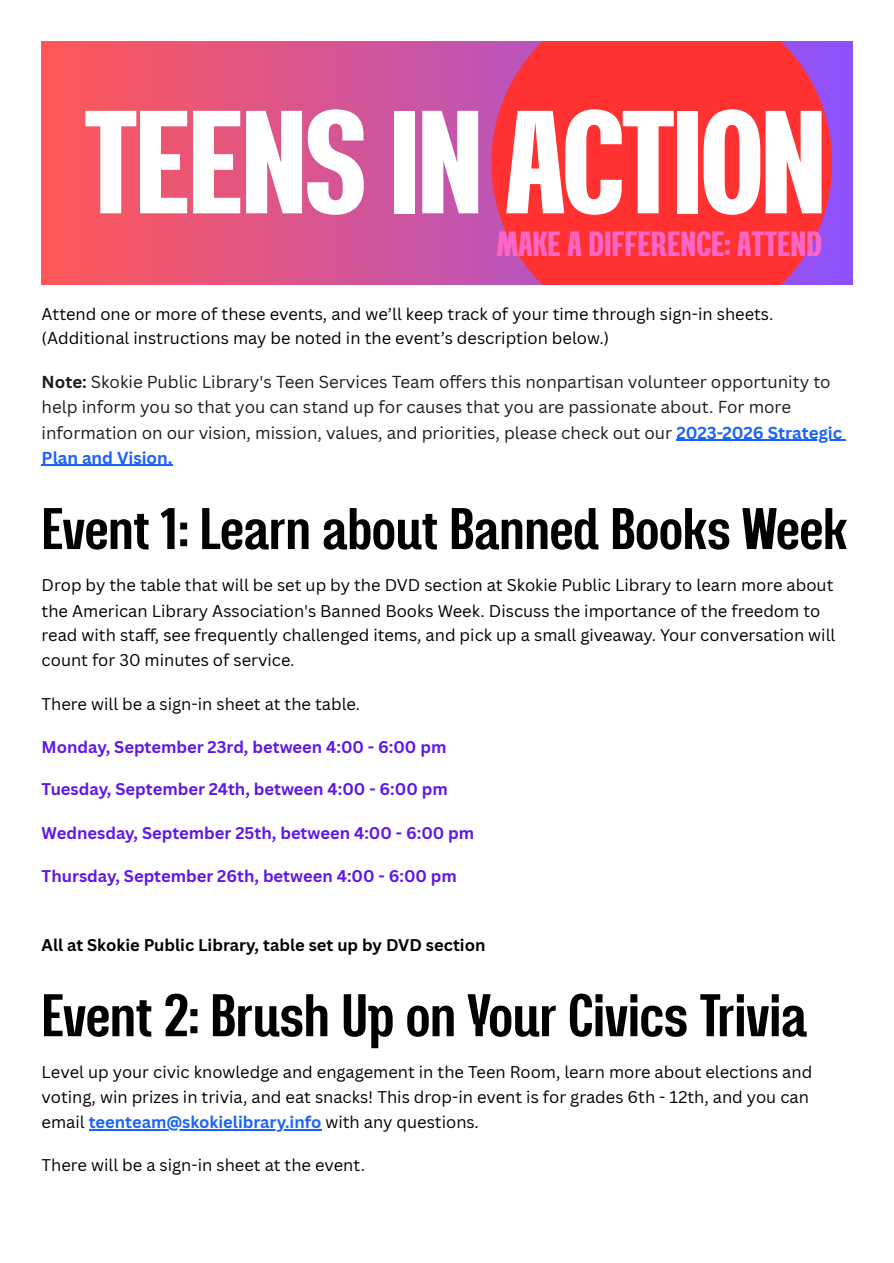
<style>
.page{position:relative;width:894px;height:1263px;background:#fff}
.page>*{position:absolute;margin:0;border:0;box-sizing:border-box;transform-origin:0 0}
.t1{font:700 146.4px "Kitchakan";letter-spacing:-.02em;color:#fff}
.t2{font:600 60px "Kitchakan";color:#000}
.t3{font:600 58.5px "Kitchakan";color:#000}
.t4{font:700 34.95px "Kitchakan";color:#ff66c4}
.t5{font:16.8px/25.2px "Canva Sans";color:#1d1c1d}
.t6{font:16.5px/25.2px "Canva Sans";color:#000}
.t7{font:700 16.5px "Canva Sans";color:#5e17eb}
.t8{font:700 16.5px "Canva Sans";color:#000}
.s1{font-weight:700}
.s2{font-weight:700;color:#1a62ff}
</style>
<div class="page">
<hr style="left:676px;top:440px;width:166px;height:1px;background:#1a62ff">
<hr style="left:42px;top:465px;width:126px;height:1px;background:#1a62ff">
<hr style="left:89px;top:1130px;width:232px;height:1px;background:#1a62ff">
<svg style="left:42px;top:42px;width:810px;height:243px;background:#d58"></svg>
<svg style="left:491px;top:42px;width:341px;height:243px;background:#f63440"></svg>
<p class="t1" style="left:84px;top:96px;width:744px">TEENS IN ACTION</p>
<p class="t4" style="left:496px;top:228px;width:327px">MAKE A DIFFERENCE: ATTEND</p>
<p class="t6" style="left:42px;top:301px;width:733px;line-height:24.8px">Attend one or more of these events, and we’ll keep track of your time through sign-in sheets. (Additional instructions may be noted in the event’s description below.)</p>
<p class="t5" style="left:42px;top:369px;width:801px"><span class="s1">Note:</span> Skokie Public Library's Teen Services Team offers this nonpartisan volunteer opportunity to help inform you so that you can stand up for causes that you are passionate about. For more information on our vision, mission, values, and priorities, please check out our <span class="s2">2023-2026 Strategic Plan and Vision.</span></p>
<p class="t3" style="left:42px;top:502px;width:807px">Event 1: Learn about Banned Books Week</p>
<p class="t6" style="left:42px;top:572px;width:795px">Drop by the table that will be set up by the DVD section at Skokie Public Library to learn more about the American Library Association's Banned Books Week. Discuss the importance of the freedom to read with staff, see frequently challenged items, and pick up a small giveaway. Your conversation will count for 30 minutes of service.</p>
<p class="t6" style="left:42px;top:691px;width:320px">There will be a sign-in sheet at the table.</p>
<p class="t7" style="left:42px;top:735px;width:406px">Monday, September 23rd, between 4:00 - 6:00 pm</p>
<p class="t7" style="left:42px;top:778px;width:407px">Tuesday, September 24th, between 4:00 - 6:00 pm</p>
<p class="t7" style="left:42px;top:822px;width:434px">Wednesday, September 25th, between 4:00 - 6:00 pm</p>
<p class="t7" style="left:42px;top:864px;width:416px">Thursday, September 26th, between 4:00 - 6:00 pm</p>
<p class="t8" style="left:42px;top:933px;width:445px">All at Skokie Public Library, table set up by DVD section</p>
<h1 class="t2" style="left:42px;top:988px;width:766px">Event 2: Brush Up on Your Civics Trivia</h1>
<h1 class="t6" style="left:42px;top:1059px;width:772px">Level up your civic knowledge and engagement in the Teen Room, learn more about elections and voting, win prizes in trivia, and eat snacks! This drop-in event is for grades 6th - 12th, and you can email <span class="s2">teenteam@skokielibrary.info</span> with any questions.</h1>
<p class="t6" style="left:42px;top:1152px;width:325px">There will be a sign-in sheet at the event.</p>
</div>
